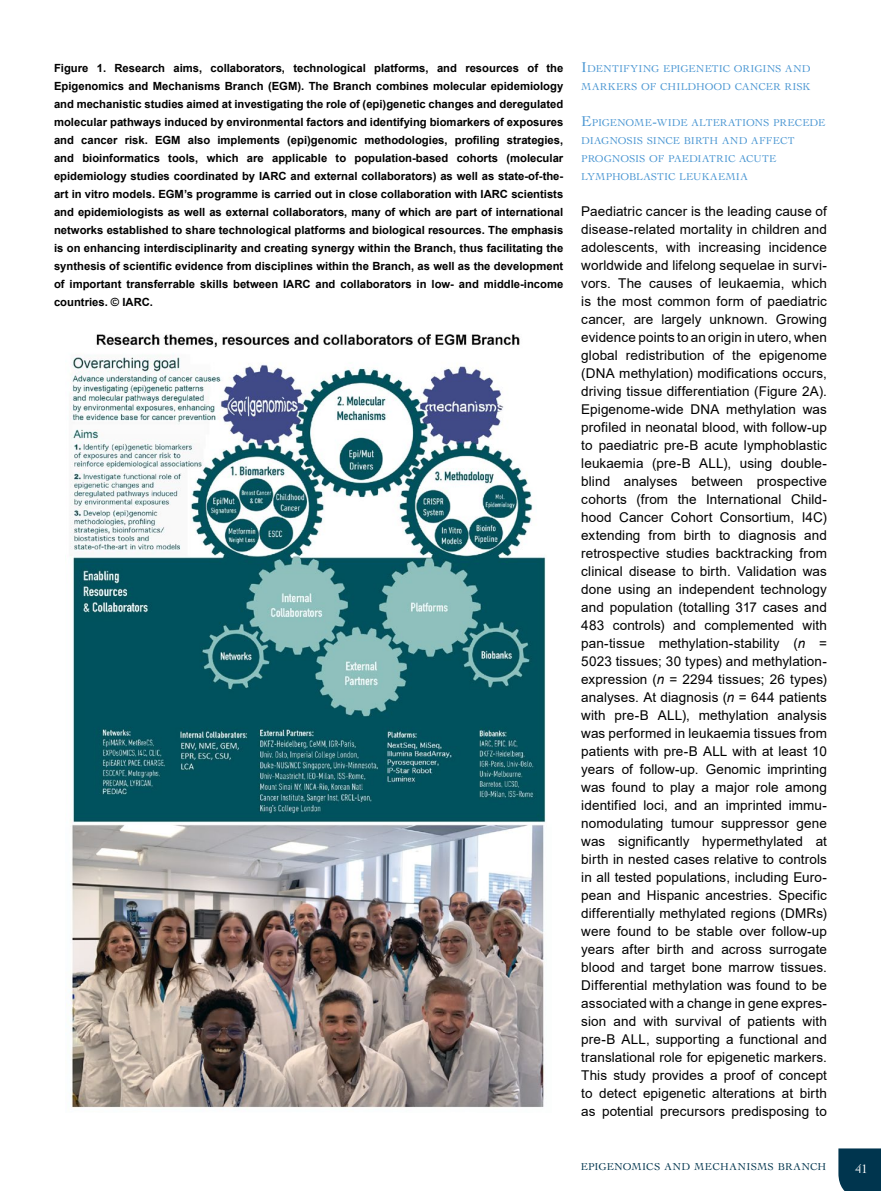
<style>
.page{position:relative;width:881px;height:1191px;background:#fff}
.page>*{position:absolute;margin:0;border:0;box-sizing:border-box;transform-origin:0 0}
.Text_para{font:13.5px/18px "Arial";letter-spacing:.005em;color:#000;text-align:justify}
.t1{font:12.75px "Cochin LT Std";color:#fff}
.t2{font:700 11.25px/18px "Arial";color:#000;text-align:justify}
.Head_A_-_med{font:10.5px/18px "Cochin LT Std";color:#4a96d2}
.t3{font:10.5px "Cochin LT Std";letter-spacing:.025em;color:#00354e}
.s1{font-size:15px}
.s2{font-style:italic}
</style>
<div class="page">
<div style="left:838px;top:1148px;width:42px;height:43px;background:#00354e"></div>
<img style="left:69px;top:334px;width:477px;height:774px">
<p class="t2" style="left:54px;top:59px;width:510px">Figure 1. Research aims, collaborators, technological platforms, and resources of the Epigenomics and Mechanisms Branch (EGM). The Branch combines molecular epidemiology and mechanistic studies aimed at investigating the role of (epi)genetic changes and deregulated molecular pathways induced by environmental factors and identifying biomarkers of exposures and cancer risk. EGM also implements (epi)genomic methodologies, profiling strategies, and bioinformatics tools, which are applicable to population-based cohorts (molecular epidemiology studies coordinated by IARC and external collaborators) as well as state-of-the&shy;art in vitro models. EGM’s programme is carried out in close collaboration with IARC scientists and epidemiologists as well as external collaborators, many of which are part of international networks established to share technological platforms and biological resources. The emphasis is on enhancing interdisciplinarity and creating synergy within the Branch, thus facilitating the synthesis of scientific evidence from disciplines within the Branch, as well as the development of important transferrable skills between IARC and collaborators in low- and middle-income countries. © IARC.</p>
<p class="Head_A_-_med" style="left:581px;top:60px;width:231px"><span class="s1">I</span>DENTIFYING EPIGENETIC ORIGINS AND<br>MARKERS OF CHILDHOOD CANCER RISK</p>
<p class="Head_A_-_med" style="left:581px;top:114px;width:245px"><span class="s1">E</span>PIGENOME<span class="s1">-</span>WIDE ALTERATIONS PRECEDE<br>DIAGNOSIS SINCE BIRTH AND AFFECT<br>PROGNOSIS OF PAEDIATRIC ACUTE<br>LYMPHOBLASTIC LEUKAEMIA</p>
<p class="Text_para" style="left:581px;top:202px;width:247px">Paediatric cancer is the leading cause of disease-related mortality in children and adolescents, with increasing incidence worldwide and lifelong sequelae in survi&shy;vors. The causes of leukaemia, which is the most common form of paediatric cancer, are largely unknown. Growing evidence points to an origin in utero, when global redistribution of the epigenome (DNA methylation) modifications occurs, driving tissue differentiation (Figure 2A).<br>Epigenome-wide DNA methylation was profiled in neonatal blood, with follow-up to paediatric pre-B acute lymphoblastic leukaemia (pre-B ALL), using double&shy;blind analyses between prospective cohorts (from the International Child&shy;hood Cancer Cohort Consortium, I4C) extending from birth to diagnosis and retrospective studies backtracking from clinical disease to birth. Validation was done using an independent technology and population (totalling 317 cases and 483 controls) and complemented with pan-tissue methylation-stability (<span class="s2">n</span> = 5023 tissues; 30 types) and methylation&shy;expression (<span class="s2">n</span> = 2294 tissues; 26 types) analyses. At diagnosis (<span class="s2">n</span> = 644 patients with pre-B ALL), methylation analysis was performed in leukaemia tissues from patients with pre-B ALL with at least 10 years of follow-up. Genomic imprinting was found to play a major role among identified loci, and an imprinted immu&shy;nomodulating tumour suppressor gene was significantly hypermethylated at birth in nested cases relative to controls in all tested populations, including Euro&shy;pean and Hispanic ancestries. Specific differentially methylated regions (DMRs) were found to be stable over follow-up years after birth and across surrogate blood and target bone marrow tissues.<br>Differential methylation was found to be associated with a change in gene expres&shy;sion and with survival of patients with pre-B ALL, supporting a functional and translational role for epigenetic markers.<br>This study provides a proof of concept to detect epigenetic alterations at birth as potential precursors predisposing to</p>
<p class="t3" style="left:580px;top:1161px;width:247px">EPIGENOMICS AND MECHANISMS BRANCH</p>
<p class="t1" style="left:855px;top:1161px;width:14px">41</p>
</div>
